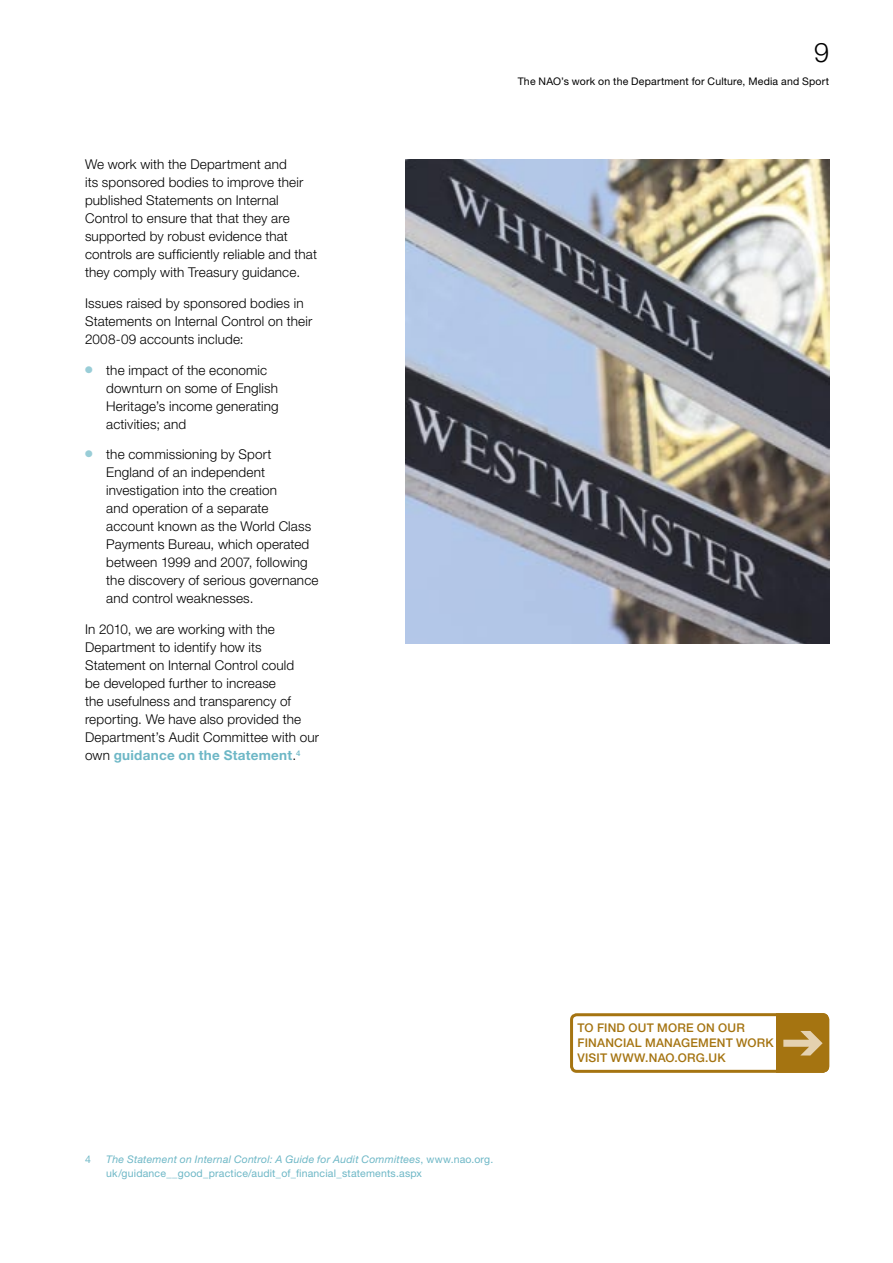
<style>
.page{position:relative;width:893px;height:1263px;background:#fff}
.page>*{position:absolute;margin:0;border:0;box-sizing:border-box;transform-origin:0 0}
.t1{font:300 27px "Helvetica Neue LT Std";color:#000}
.BC_9_12pt_45{font:300 13.5px/18px "Helvetica Neue LT Std";letter-spacing:.01em;color:#000}
.BC_9_12pt_45_BULLET{font:300 13.5px/18px "Helvetica Neue LT Std";letter-spacing:.01em;color:#000}
.t2{font:500 12px/15px "Helvetica Neue LT Std";letter-spacing:.015em;color:#a57411}
.FTNOTES_7_9pt_55{font:10.5px/13.5px "Helvetica Neue LT Std";letter-spacing:.02em;color:#6db7c6}
.t3{font:10.5px "Helvetica Neue LT Std";letter-spacing:.02em;color:#000}
.s1{font-weight:700;color:#6db7c6}
.s2{font-style:italic}
</style>
<div class="page">
<img style="left:406px;top:159px;width:423px;height:484px">
<div style="left:776px;top:1013px;width:53px;height:60px;background:#a57411"></div>
<div style="left:570px;top:1013px;width:259px;height:60px;border:3px solid #a57411;border-radius:5px"></div>
<svg style="left:783px;top:1031px;width:40px;height:25px"></svg>
<p class="BC_9_12pt_45" style="left:85px;top:155px;width:233px">We work with the Department and<br>its sponsored bodies to improve their published Statements on Internal Control to ensure that that they are supported by robust evidence that controls are sufficiently reliable and that they comply with Treasury guidance.</p>
<p class="BC_9_12pt_45" style="left:85px;top:294px;width:229px">Issues raised by sponsored bodies in<br>Statements on Internal Control on their<br>2008-09 accounts include:</p>
<p class="BC_9_12pt_45_BULLET" style="left:106px;top:361px;width:174px">the impact of the economic downturn on some of English<br>Heritage’s income generating activities; and</p>
<p class="BC_9_12pt_45_BULLET" style="left:106px;top:445px;width:214px">the commissioning by Sport<br>England of an independent investigation into the creation<br>and operation of a separate account known as the World Class<br>Payments Bureau, which operated between 1999 and 2007, following the discovery of serious governance and control weaknesses.</p>
<p class="BC_9_12pt_45" style="left:85px;top:620px;width:236px">In 2010, we are working with the Department to identify how its Statement on Internal Control could<br>be developed further to increase<br>the usefulness and transparency of reporting. We have also provided the Department’s Audit Committee with our own <span class="s1">guidance on the Statement</span>.<sup>4</sup></p>
<p class="t1" style="left:814px;top:36px;width:17px">9</p>
<p class="t3" style="left:518px;top:75px;width:313px">The NAO’s work on the Department for Culture, Media and Sport</p>
<p class="FTNOTES_7_9pt_55" style="left:85px;top:1153px;width:7px">4</p>
<p class="FTNOTES_7_9pt_55" style="left:106px;top:1153px;width:388px"><span class="s2">The Statement on Internal Control: A Guide for Audit Committees</span>, www.nao.org. uk/guidance__good_practice/audit_of_financial_statements.aspx</p>
<p class="t2" style="left:577px;top:1020px;width:169px">TO FIND OUT MORE ON OUR<br>FINANCIAL MANAGEMEN</p>
<p class="t2" style="left:726px;top:1035px;width:21px">T WORK</p>
<p class="t2" style="left:577px;top:1050px;width:46px">VISIT WWW</p>
<p class="t2" style="left:645px;top:1050px;width:73px">.NAO.ORG.UK</p>
</div>
